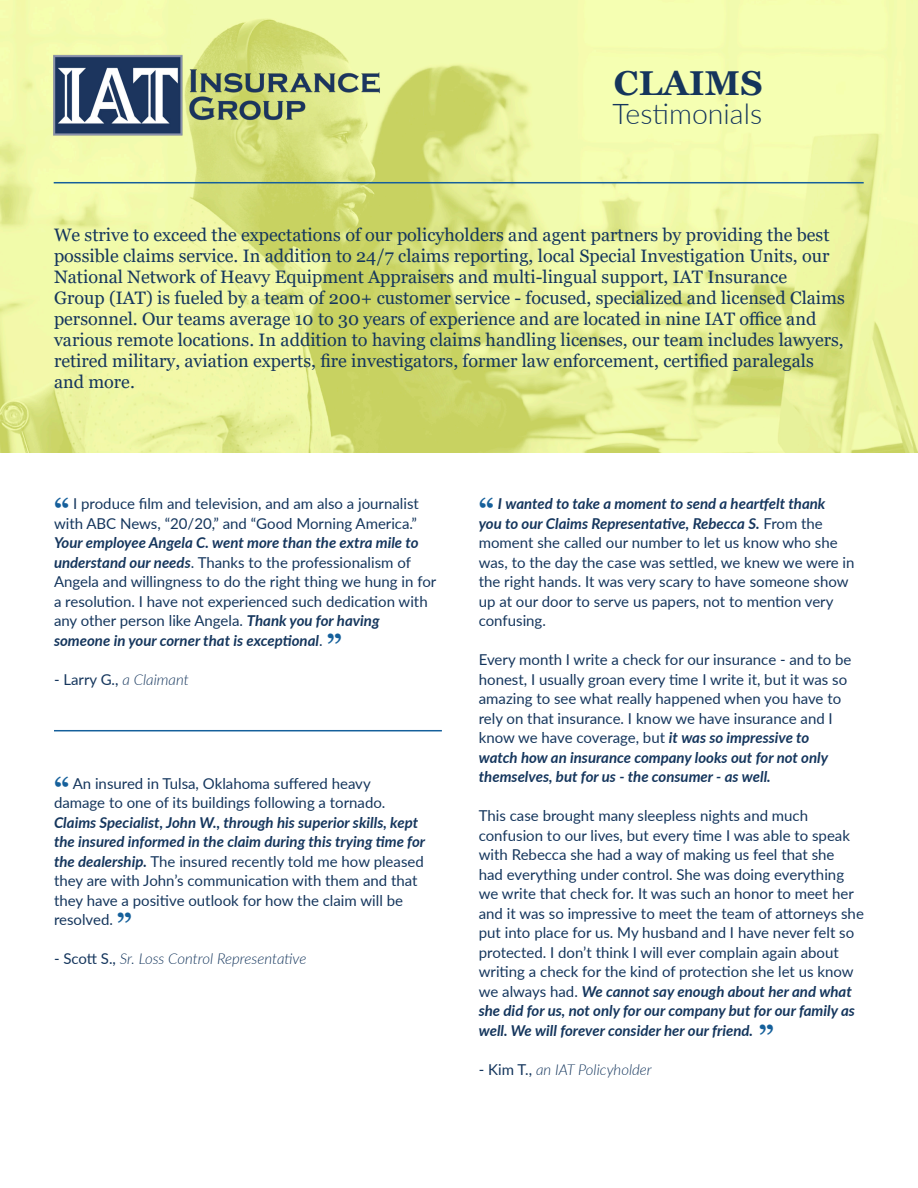
<style>
.page{position:relative;width:918px;height:1188px;background:#fff}
.page>*{position:absolute;margin:0;border:0;box-sizing:border-box;transform-origin:0 0}
.t1{font:700 34.5px "Georgia";letter-spacing:.01em;color:#15355c}
.t2{font:700 30px "Georgia";color:#15609b}
.t3{font:700 30px "Georgia";color:#155f9b}
.t4{font:300 28.5px "Lato";color:#15355c}
.t5{font:18px/21px "Georgia";color:#15365d;text-align:justify}
.t6{font:15px/19.5px "Lato";color:#15365d}
.t7{font:italic 700 15px/19.5px "Lato";color:#15365d}
.t8{font:italic 300 15px "Lato";color:#15365d}
.s1{font-weight:700;font-style:italic}
.s2{font-weight:400;font-style:normal}
.s3{font-weight:300;font-style:italic}
</style>
<div class="page">
<img style="left:0;top:0;width:918px;height:453px">
<img style="left:54px;top:54px;width:330px;height:82px">
<hr style="left:54px;top:182px;width:810px;height:1px;background:#155f9b">
<hr style="left:54px;top:730px;width:388px;height:1px;background:#155f9b">
<p class="t1" style="left:614px;top:61px;width:150px">CLAIMS</p>
<p class="t4" style="left:613px;top:94px;width:151px">Testimonials</p>
<p class="t5" style="left:54px;top:225px;width:777px">We strive to exceed the expectations of our policyholders and agent partners by providing the best possible claims service. In addition to 24/7 claims reporting, local Special Investigation Units, our National Network of Heavy Equipment Appraisers and multi-lingual support, IAT Insurance</p>
<p class="t5" style="left:54px;top:288px;width:792px;text-align:left">Group (IAT) is fueled by a team of 200+ customer service - focused, specialized and licensed Claims personnel. Our teams average 10 to 30 years of experience and are located in nine IAT office and various remote locations. In addition to having claims handling licenses, our team includes lawyers, retired military, aviation experts, fire investigators, former law enforcement, certified paralegals</p>
<p class="t5" style="left:54px;top:372px;width:82px">and more.</p>
<p class="t3" style="left:54px;top:490px;width:17px">“</p>
<p class="t6" style="left:54px;top:494px;width:384px;text-indent:19px">I produce film and television, and am also a journalist with ABC News, “20/20,” and “Good Morning America.” <span class="s1">Your employee Angela C. went more than the extra mile to understand our needs</span>. Thanks to the professionalism of Angela and willingness to do the right thing we hung in for a resolution. I have not experienced such dedication with any other person like Angela. <span class="s1">Thank you for having</span></p>
<p class="t7" style="left:54px;top:630px;width:270px">someone in your corner that is exceptional<span class="s2">.</span></p>
<p class="t6" style="left:54px;top:669px;width:136px">- Larry G., <span class="s3">a Claimant</span></p>
<p class="t2" style="left:326px;top:626px;width:17px">”</p>
<p class="t2" style="left:54px;top:769px;width:17px">“</p>
<p class="t6" style="left:73px;top:773px;width:300px">An insured in Tulsa, Oklahoma suffered heavy</p>
<p class="t6" style="left:54px;top:792px;width:333px">damage to one of its buildings following a tornado.</p>
<p class="t7" style="left:54px;top:812px;width:373px">Claims Specialist, John W., through his superior skills, kept the insured informed in the claim during this trying time for the dealership. <span class="s2">The insured recently told me how pleased</span></p>
<p class="t6" style="left:54px;top:870px;width:365px">they are with John’s communication with them and that they have a positive outlook for how the claim will be resolved.</p>
<p class="t8" style="left:54px;top:948px;width:254px"><span class="s2">- Scott S.,</span> Sr. Loss Control Representative</p>
<p class="t2" style="left:116px;top:905px;width:17px">”</p>
<p class="t2" style="left:479px;top:490px;width:17px">“</p>
<p class="t7" style="left:498px;top:494px;width:329px">I wanted to take a moment to send a heartfelt thank</p>
<p class="t7" style="left:479px;top:513px;width:346px">you to our Claims Representative, Rebecca S. <span class="s2">From the</span></p>
<p class="t6" style="left:479px;top:533px;width:377px">moment she called our number to let us know who she was, to the day the case was settled, we knew we were in the right hands. It was very scary to have someone show up at our door to serve us papers, not to mention very confusing.</p>
<p class="t6" style="left:479px;top:650px;width:374px">Every month I write a check for our insurance - and to be honest, I usually groan every time I write it, but it was so amazing to see what really happened when you have to rely on that insurance. I know we have insurance and I know we have coverage, but <span class="s1">it was so impressive to</span></p>
<p class="t7" style="left:479px;top:747px;width:351px">watch how an insurance company looks out for not only themselves, but for us - the consumer - as well.</p>
<p class="t6" style="left:479px;top:806px;width:331px">This case brought many sleepless nights and much</p>
<p class="t6" style="left:479px;top:825px;width:387px">confusion to our lives, but every time I was able to speak with Rebecca she had a way of making us feel that she<br>had everything under control. She was doing everything we write that check for. It was such an honor to meet her and it was so impressive to meet the team of attorneys she put into place for us. My husband and I have never felt so protected. I don’t think I will ever complain again about writing a check for the kind of protection she let us know we always had. <span class="s1">We cannot say enough about her and what she did for us, not only for our company but for our family as well. We will forever consider her our friend.</span></p>
<p class="t8" style="left:479px;top:1059px;width:175px"><span class="s2">- Kim T.,</span> an IAT Policyholder</p>
<p class="t2" style="left:758px;top:1017px;width:17px">”</p>
</div>
